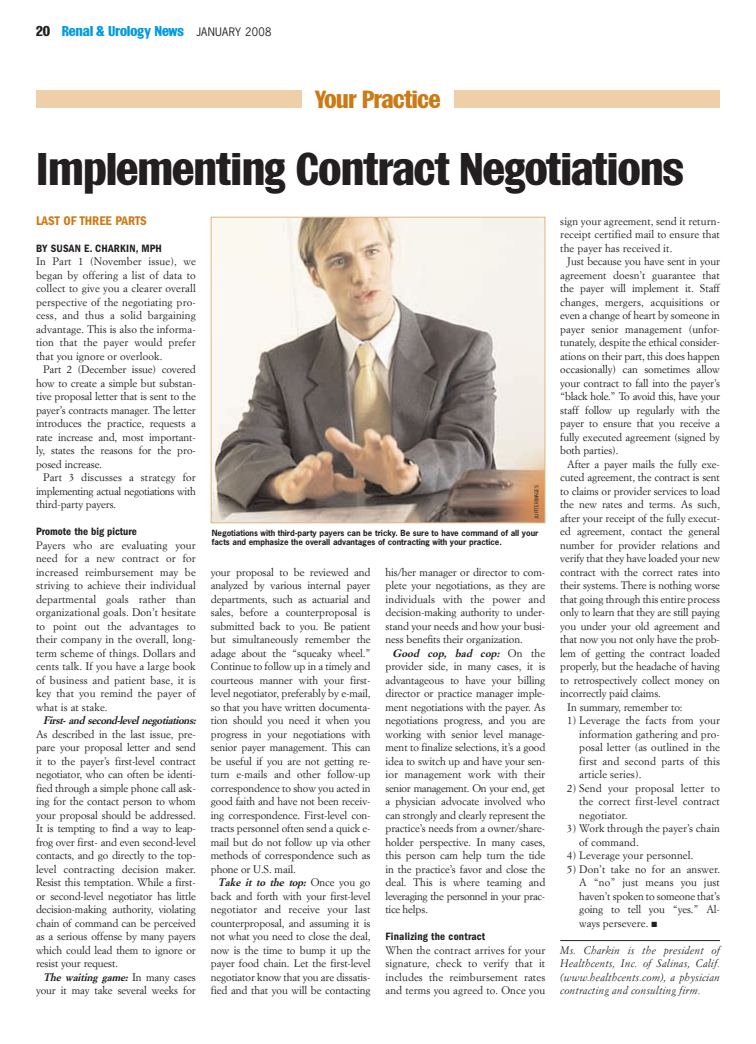
<style>
.page{position:relative;width:756px;height:1044px;background:#fff}
.page>*{position:absolute;margin:0;border:0;box-sizing:border-box;transform-origin:0 0}
.t1{font:48px "Momentum";letter-spacing:.005em;color:#231f20}
.t2{font:26px "Momentum";color:#cb7a16}
.t3{font:15px "Momentum";letter-spacing:.015em;color:#009bde}
.t4{font:600 condensed 13px "Franklin Gothic";color:#cb7a16}
.t5{font:600 condensed 11px "Franklin Gothic";letter-spacing:.02em;color:#231f20}
.t6{font:600 condensed 11px "Franklin Gothic";color:#231f20}
.t7{font:10.8px/13.5px "Simoncini Garamond";letter-spacing:-.01em;color:#231f20;text-align:justify}
.t8{font:italic 10.8px/13.5px "Simoncini Garamond";letter-spacing:.01em;color:#231f20;text-align:justify}
.t9{font:10.8px/13.5px "Simoncini Garamond";letter-spacing:.01em;color:#231f20}
.t10{font:italic 700 10.8px "Simoncini Garamond";color:#231f20}
.t11{font:700 8px/9.6px "News Gothic";letter-spacing:-.005em;color:#231f20}
.t12{font:5px "News Gothic";color:#231f20}
.s1{color:#231f20}
.s2{font-family:"News Gothic";font-size:11px;color:#231f20}
.s3{font-weight:700;font-style:italic}
</style>
<div class="page">
<hr style="left:560px;top:940px;width:160px;height:1px;background:#231f20">
<div style="left:37px;top:91px;width:265px;height:17px;background:#efcfaa"></div>
<div style="left:454px;top:91px;width:265px;height:17px;background:#efcfaa"></div>
<img style="left:213px;top:219px;width:330px;height:302px">
<div style="left:211px;top:217px;width:334px;height:306px;border:1px solid #e4b47d"></div>
<h3 class="t3" style="left:36px;top:26px;width:237px"><span class="s1">20</span> Renal &amp; Urology News <span class="s2">JANUARY 2008</span></h3>
<h2 class="t2" style="left:315px;top:91px;width:127px">Your Practice</h2>
<h1 class="t1" style="left:37px;top:153px;width:647px">Implementing Contract Negotiations</h1>
<p class="t4" style="left:36px;top:216px;width:112px">LAST OF THREE PARTS</p>
<p class="t5" style="left:36px;top:244px;width:127px">BY SUSAN E. CHARKIN, MPH</p>
<p class="t7" style="left:36px;top:255px;width:161px">In Part 1 (November issue), we began by offering a list of data to collect to give you a clearer overall perspective of the negotiating pro&shy;cess, and thus a solid bargaining advantage. This is also the informa&shy;tion that the payer would prefer that you ignore or overlook.</p>
<p class="t7" style="left:36px;top:363px;width:161px;text-indent:7px">Part 2 (December issue) covered how to create a simple but substan&shy;tive proposal letter that is sent to the payer’s contracts manager. The letter introduces the practice, requests a rate increase and, most important&shy;ly, states the reasons for the pro&shy;posed increase.</p>
<p class="t7" style="left:36px;top:471px;width:161px;text-indent:7px">Part 3 discusses a strategy for implementing actual negotiations with third-party payers.</p>
<p class="t6" style="left:36px;top:528px;width:102px">Promote the big picture</p>
<p class="t7" style="left:36px;top:539px;width:161px">Payers who are evaluating your need for a new contract or for increased reimbursement may be striving to achieve their individual departmental goals rather than organizational goals. Don’t hesitate to point out the advantages to their company in the overall, long&shy;term scheme of things. Dollars and cents talk. If you have a large book of business and patient base, it is key that you remind the payer of what is at stake.</p>
<p class="t10" style="left:43px;top:716px;width:157px">First- and second-level negotiations:</p>
<p class="t7" style="left:36px;top:728px;width:161px">As described in the last issue, pre&shy;pare your proposal letter and send it to the payer’s first-level contract negotiator, who can often be identi&shy;fied through a simple phone call ask&shy;ing for the contact person to whom your proposal should be addressed.<br>It is tempting to find a way to leap&shy;frog over first- and even second-level contacts, and go directly to the top&shy;level contracting decision maker.<br>Resist this temptation. While a first&shy;or second-level negotiator has little decision-making authority, violating chain of command can be perceived as a serious offense by many payers which could lead them to ignore or resist your request.</p>
<p class="t7" style="left:36px;top:971px;width:161px;text-align:right"><span class="s3">The waiting game:</span> I n m a n y c a s e s your it may take several weeks for</p>
<p class="t12" style="left:534px;top:519px;width:35px;rotate:-90deg">JUPITERIMAGES</p>
<p class="t11" style="left:212px;top:528px;width:328px">Negotiations with third-party payers can be tricky. Be sure to have command of all your facts and emphasize the overall advantages of contracting with your practice.</p>
<p class="t7" style="left:211px;top:566px;width:161px">your proposal to be reviewed and analyzed by various internal payer departments, such as actuarial and sales, before a counterproposal is submitted back to you. Be patient but simultaneously remember the adage about the “squeaky wheel.” Continue to follow up in a timely and courteous manner with your first&shy;level negotiator, preferably by e-mail, so that you have written documenta&shy;tion should you need it when you progress in your negotiations with senior payer management. This can be useful if you are not getting re&shy;turn e-mails and other follow-up correspondence to show you acted in good faith and have not been receiv&shy;ing correspondence. First-level con&shy;tracts personnel often send a quick e&shy;mail but do not follow up via other methods of correspondence such as phone or U.S. mail.</p>
<p class="t7" style="left:211px;top:876px;width:161px;text-indent:7px"><span class="s3">Take it to the top :</span> O n c e y o u g o back and forth with your first-level negotiator and receive your last counterproposal, and assuming it is not what you need to close the deal, now is the time to bump it up the payer food chain. Let the first-level negotiator know that you are dissatis&shy;fied and that you will be contacting</p>
<p class="t7" style="left:386px;top:566px;width:161px">his/her manager or director to com&shy;plete your negotiations, as they are individuals with the power and decision-making authority to under&shy;stand your needs and how your busi&shy;ness benefits their organization.</p>
<p class="t7" style="left:386px;top:647px;width:161px;text-indent:7px"><span class="s3">Good cop, bad cop:</span> O n t h e provider side, in many cases, it is advantageous to have your billing director or practice manager imple&shy;ment negotiations with the payer. As negotiations progress, and you are working with senior level manage&shy;ment to finalize selections, it’s a good idea to switch up and have your sen&shy;ior management work with their senior management. On your end, get a physician advocate involved who can strongly and clearly represent the practice’s needs from a owner/share&shy;holder perspective. In many cases, this person cam help turn the tide in the practice’s favor and close the deal. This is where teaming and leveraging the personnel in your prac&shy;tice helps.</p>
<p class="t5" style="left:386px;top:933px;width:101px">Finalizing the contract</p>
<p class="t7" style="left:386px;top:944px;width:161px">When the contract arrives for your signature, check to verify that it includes the reimbursement rates and terms you agreed to. Once you</p>
<p class="t7" style="left:560px;top:215px;width:161px">sign your agreement, send it return&shy;receipt certified mail to ensure that the payer has received it.</p>
<p class="t7" style="left:560px;top:255px;width:161px;text-indent:7px">Just because you have sent in your agreement doesn’t guarantee that the payer will implement it. Staff changes, mergers, acquisitions or even a change of heart by someone in payer senior management (unfor&shy;tunately, despite the ethical consider&shy;ations on their part, this does happen occasionally) can sometimes allow your contract to fall into the payer’s “black hole.” To avoid this, have your staff follow up regularly with the payer to ensure that you receive a fully executed agreement (signed by both parties).</p>
<p class="t7" style="left:567px;top:458px;width:154px">After a payer mails the fully exe-</p>
<p class="t7" style="left:560px;top:471px;width:161px">cuted agreement, the contract is sent</p>
<p class="t7" style="left:560px;top:485px;width:161px">to claims or provider services to load</p>
<p class="t7" style="left:560px;top:498px;width:161px">the new rates and terms. As such,</p>
<p class="t7" style="left:560px;top:512px;width:161px">after your receipt of the fully execut-</p>
<p class="t7" style="left:560px;top:525px;width:161px">ed agreement, contact the general</p>
<p class="t7" style="left:560px;top:539px;width:161px">number for provider relations and</p>
<p class="t7" style="left:560px;top:552px;width:161px">verify that they have loaded your new</p>
<p class="t7" style="left:560px;top:566px;width:161px">contract with the correct rates into</p>
<p class="t7" style="left:560px;top:579px;width:161px">their systems. There is nothing worse</p>
<p class="t7" style="left:560px;top:593px;width:161px">that going through this entire process</p>
<p class="t7" style="left:560px;top:606px;width:161px">only to learn that they are still paying</p>
<p class="t7" style="left:560px;top:620px;width:161px">you under your old agreement and</p>
<p class="t7" style="left:560px;top:633px;width:161px">that now you not only have the prob-</p>
<p class="t7" style="left:560px;top:647px;width:161px">lem of getting the contract loaded</p>
<p class="t7" style="left:560px;top:660px;width:161px">properly, but the headache of having</p>
<p class="t7" style="left:560px;top:674px;width:161px">to retrospectively collect money on</p>
<p class="t7" style="left:560px;top:687px;width:102px">incorrectly paid claims.</p>
<p class="t7" style="left:567px;top:701px;width:117px">In summary, remember to:</p>
<p class="t7" style="left:579px;top:714px;width:142px;text-indent:-12px">1) Leverage the facts from your information gathering and pro&shy;posal letter (as outlined in the first and second parts of this article series).</p>
<p class="t7" style="left:579px;top:782px;width:142px;text-indent:-12px">2) Send your proposal letter to the correct first-level contract negotiator.</p>
<p class="t9" style="left:579px;top:822px;width:142px;text-indent:-12px">3) Work through the payer’s chain of command.</p>
<p class="t9" style="left:567px;top:849px;width:128px">4) Leverage your personnel.</p>
<p class="t7" style="left:579px;top:863px;width:142px;text-indent:-12px">5) Don’t take no for an answer.<br>A “no” just means you just haven’t spoken to someone that’s going to tell you “yes.” Al&shy;ways persevere. ■</p>
<p class="t8" style="left:560px;top:944px;width:161px">Ms. Charkin is the president of Healthcents, Inc. of Salinas, Calif. (www.healthcents.com), a physician contracting and consulting firm.</p>
</div>
